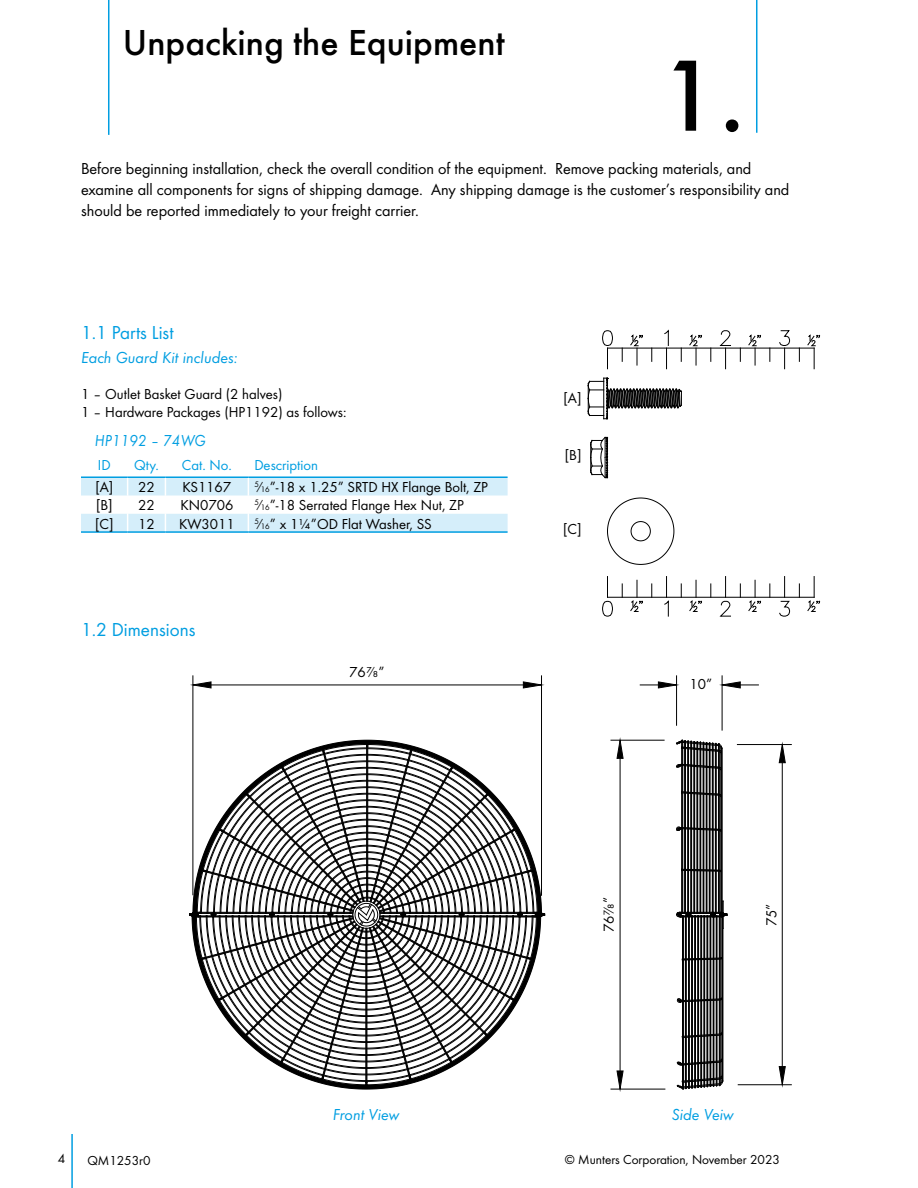
<style>
.page{position:relative;width:918px;height:1188px;background:#fff}
.page>*{position:absolute;margin:0;border:0;box-sizing:border-box;transform-origin:0 0}
.t1{font:500 105px "Futura";color:#000}
.t2{font:500 37.5px "Futura";color:#000}
.t3{font:19.5px "Futura Boo";color:#009ee1}
.t4{font:16.5px/21px "Futura Boo";color:#000}
.t5{font:16.5px "Futura Boo Obl";color:#009ee1}
.t6{font:16.5px "Futura Boo Obl";color:#009ee1;scale:.93 1}
.t7{font:15px/18px "Futura Boo";color:#000}
.t8{font:15px "Futura Boo";color:#009ee1}
.t9{font:13.5px "Futura Boo";color:#000}
.s1{font-size:8.25px}
</style>
<div class="page">
<hr style="left:71px;top:1134px;width:2px;height:54px;background:#009ee1">
<svg style="left:192px;top:739px;width:214px;height:5px"></svg>
<svg style="left:189px;top:744px;width:357px;height:342px"></svg>
<hr style="left:688px;top:916px;width:1px;height:172px;background:#000">
<hr style="left:689px;top:917px;width:1px;height:171px;background:#000">
<hr style="left:713px;top:917px;width:1px;height:169px;background:#000">
<hr style="left:714px;top:917px;width:1px;height:169px;background:#000">
<hr style="left:721px;top:917px;width:1px;height:41px;background:#000">
<hr style="left:721px;top:1000px;width:1px;height:33px;background:#000">
<svg style="left:684px;top:957px;width:38px;height:4px"></svg>
<hr style="left:719px;top:916px;width:1px;height:169px;background:#000">
<hr style="left:720px;top:916px;width:1px;height:169px;background:#000">
<hr style="left:716px;top:916px;width:1px;height:169px;background:#000">
<hr style="left:717px;top:916px;width:1px;height:169px;background:#000">
<hr style="left:710px;top:916px;width:1px;height:170px;background:#000">
<hr style="left:711px;top:916px;width:1px;height:170px;background:#000">
<hr style="left:707px;top:916px;width:1px;height:170px;background:#000">
<hr style="left:708px;top:916px;width:1px;height:170px;background:#000">
<hr style="left:704px;top:916px;width:1px;height:171px;background:#000">
<hr style="left:701px;top:916px;width:1px;height:171px;background:#000">
<hr style="left:697px;top:916px;width:1px;height:171px;background:#000">
<hr style="left:698px;top:916px;width:1px;height:171px;background:#000">
<hr style="left:694px;top:916px;width:1px;height:171px;background:#000">
<hr style="left:695px;top:916px;width:1px;height:171px;background:#000">
<hr style="left:691px;top:916px;width:1px;height:172px;background:#000">
<hr style="left:692px;top:916px;width:1px;height:172px;background:#000">
<hr style="left:685px;top:916px;width:1px;height:172px;background:#000">
<hr style="left:686px;top:916px;width:1px;height:172px;background:#000">
<hr style="left:682px;top:916px;width:1px;height:173px;background:#000">
<hr style="left:683px;top:916px;width:1px;height:173px;background:#000">
<hr style="left:722px;top:999px;width:1px;height:33px;background:#000">
<hr style="left:722px;top:958px;width:1px;height:40px;background:#000">
<hr style="left:722px;top:916px;width:1px;height:42px;background:#000">
<hr style="left:723px;top:916px;width:1px;height:165px;background:#000">
<svg style="left:677px;top:1032px;width:47px;height:58px"></svg>
<hr style="left:721px;top:959px;width:1px;height:40px;background:#000">
<svg style="left:677px;top:997px;width:46px;height:6px"></svg>
<svg style="left:676px;top:739px;width:52px;height:190px"></svg>
<hr style="left:193px;top:676px;width:1px;height:219px;background:#000">
<hr style="left:541px;top:676px;width:1px;height:219px;background:#000">
<hr style="left:211px;top:685px;width:312px;height:1px;background:#000">
<svg style="left:192px;top:681px;width:20px;height:8px"></svg>
<svg style="left:523px;top:681px;width:18px;height:8px"></svg>
<hr style="left:611px;top:1089px;width:54px;height:1px;background:#000">
<hr style="left:611px;top:740px;width:53px;height:1px;background:#000">
<hr style="left:620px;top:758px;width:1px;height:313px;background:#000">
<svg style="left:616px;top:1070px;width:8px;height:20px"></svg>
<svg style="left:616px;top:739px;width:8px;height:20px"></svg>
<hr style="left:676px;top:676px;width:1px;height:49px;background:#000">
<hr style="left:722px;top:676px;width:1px;height:54px;background:#000">
<svg style="left:640px;top:681px;width:37px;height:8px"></svg>
<svg style="left:721px;top:681px;width:37px;height:8px"></svg>
<hr style="left:737px;top:744px;width:54px;height:1px;background:#000">
<hr style="left:738px;top:1084px;width:53px;height:1px;background:#000">
<hr style="left:782px;top:763px;width:1px;height:304px;background:#000">
<svg style="left:778px;top:744px;width:8px;height:19px"></svg>
<svg style="left:778px;top:1066px;width:8px;height:19px"></svg>
<hr style="left:756px;top:0;width:1px;height:133px;background:#009ee1">
<hr style="left:108px;top:0;width:1px;height:135px;background:#009ee1">
<hr style="left:81px;top:476px;width:47px;height:2px;background:#009ee1">
<hr style="left:128px;top:476px;width:37px;height:2px;background:#009ee1">
<hr style="left:165px;top:476px;width:83px;height:2px;background:#009ee1">
<hr style="left:248px;top:476px;width:260px;height:2px;background:#009ee1">
<svg style="left:81px;top:477px;width:427px;height:54px"></svg>
<hr style="left:81px;top:531px;width:47px;height:2px;background:#009ee1">
<hr style="left:128px;top:531px;width:37px;height:2px;background:#009ee1">
<hr style="left:165px;top:531px;width:83px;height:2px;background:#009ee1">
<hr style="left:248px;top:531px;width:260px;height:2px;background:#009ee1">
<hr style="left:607px;top:348px;width:207px;height:1px;background:#000">
<svg style="left:622px;top:348px;width:1px;height:13px"></svg>
<svg style="left:652px;top:348px;width:1px;height:13px"></svg>
<svg style="left:681px;top:348px;width:1px;height:13px"></svg>
<svg style="left:711px;top:348px;width:1px;height:13px"></svg>
<svg style="left:740px;top:348px;width:1px;height:13px"></svg>
<svg style="left:770px;top:348px;width:1px;height:13px"></svg>
<svg style="left:799px;top:348px;width:1px;height:13px"></svg>
<svg style="left:602px;top:330px;width:11px;height:39px"></svg>
<svg style="left:607px;top:497px;width:68px;height:68px"></svg>
<svg style="left:664px;top:330px;width:5px;height:39px"></svg>
<svg style="left:720px;top:330px;width:11px;height:39px"></svg>
<svg style="left:779px;top:330px;width:11px;height:39px"></svg>
<svg style="left:630px;top:335px;width:13px;height:30px"></svg>
<svg style="left:689px;top:335px;width:13px;height:30px"></svg>
<svg style="left:748px;top:335px;width:13px;height:30px"></svg>
<hr style="left:607px;top:597px;width:207px;height:1px;background:#000">
<svg style="left:622px;top:584px;width:1px;height:13px"></svg>
<svg style="left:652px;top:584px;width:1px;height:13px"></svg>
<svg style="left:681px;top:584px;width:1px;height:13px"></svg>
<svg style="left:711px;top:584px;width:1px;height:13px"></svg>
<svg style="left:740px;top:584px;width:1px;height:13px"></svg>
<svg style="left:770px;top:584px;width:1px;height:13px"></svg>
<svg style="left:799px;top:584px;width:1px;height:13px"></svg>
<svg style="left:602px;top:577px;width:11px;height:40px"></svg>
<svg style="left:664px;top:577px;width:5px;height:40px"></svg>
<svg style="left:720px;top:577px;width:11px;height:40px"></svg>
<svg style="left:779px;top:577px;width:11px;height:40px"></svg>
<svg style="left:630px;top:580px;width:13px;height:32px"></svg>
<svg style="left:689px;top:580px;width:13px;height:32px"></svg>
<svg style="left:748px;top:580px;width:13px;height:32px"></svg>
<svg style="left:807px;top:577px;width:13px;height:35px"></svg>
<svg style="left:807px;top:335px;width:13px;height:34px"></svg>
<svg style="left:590px;top:437px;width:18px;height:41px"></svg>
<svg style="left:587px;top:378px;width:95px;height:41px"></svg>
<h2 class="t2" style="left:123px;top:27px;width:383px">Unpacking the Equipment</h2>
<h1 class="t1" style="left:659px;top:53px;width:88px">1.</h1>
<p class="t4" style="left:81px;top:160px;width:710px">Before beginning installation, check the overall condition of the equipment. Remove packing materials, and examine all components for signs of shipping damage. Any shipping damage is the customer’s responsibility and should be reported immediately to your freight carrier.</p>
<p class="t3" style="left:81px;top:324px;width:94px">1.1 Parts List</p>
<p class="t5" style="left:81px;top:351px;width:158px">Each Guard Kit includes:</p>
<p class="t7" style="left:81px;top:387px;width:267px">1 – Outlet Basket Guard (2 halves)<br>1 – Hardware Packages (HP1192) as follows:</p>
<p class="t6" style="left:95px;top:434px;width:121px">HP1192 – 74WG</p>
<p class="t8" style="left:98px;top:459px;width:14px">ID</p>
<p class="t8" style="left:134px;top:459px;width:26px">Qty.</p>
<p class="t8" style="left:182px;top:459px;width:51px">Cat. No.</p>
<p class="t8" style="left:254px;top:459px;width:65px">Description</p>
<p class="t7" style="left:95px;top:479px;width:19px">[A]</p>
<p class="t7" style="left:138px;top:479px;width:18px">22</p>
<p class="t7" style="left:183px;top:479px;width:50px">KS1167</p>
<p class="t7" style="left:254px;top:479px;width:235px"><sup>5</sup>⁄<span class="s1">16</span>”-18 x 1.25” SRTD HX Flange Bolt, ZP</p>
<p class="t7" style="left:96px;top:497px;width:18px">[B]</p>
<p class="t7" style="left:138px;top:497px;width:18px">22</p>
<p class="t7" style="left:180px;top:497px;width:54px">KN0706</p>
<p class="t7" style="left:254px;top:497px;width:211px"><sup>5</sup>⁄<span class="s1">16</span>”-18 Serrated Flange Hex Nut, ZP</p>
<p class="t7" style="left:95px;top:516px;width:20px">[C]</p>
<p class="t7" style="left:138px;top:516px;width:18px">12</p>
<p class="t7" style="left:179px;top:516px;width:57px">KW3011</p>
<p class="t7" style="left:254px;top:516px;width:179px"><sup>5</sup>⁄<span class="s1">16</span>” x 1¼”OD Flat Washer, SS</p>
<p class="t3" style="left:81px;top:621px;width:116px">1.2 Dimensions</p>
<p class="t7" style="left:349px;top:665px;width:37px">76⅞”</p>
<p class="t7" style="left:564px;top:390px;width:19px">[A]</p>
<p class="t7" style="left:565px;top:447px;width:18px">[B]</p>
<p class="t7" style="left:563px;top:521px;width:20px">[C]</p>
<p class="t7" style="left:689px;top:676px;width:24px">10”</p>
<p class="t7" style="left:601px;top:932px;width:37px;rotate:-90deg">76⅞”</p>
<p class="t7" style="left:764px;top:926px;width:24px;rotate:-90deg">75”</p>
<p class="t5" style="left:333px;top:1108px;width:68px">Front View</p>
<p class="t5" style="left:672px;top:1108px;width:64px">Side Veiw</p>
<p class="t9" style="left:58px;top:1153px;width:9px">4</p>
<p class="t9" style="left:87px;top:1155px;width:65px">QM1253r0</p>
<p class="t9" style="left:565px;top:1154px;width:217px">© Munters Corporation, November 2023</p>
</div>
